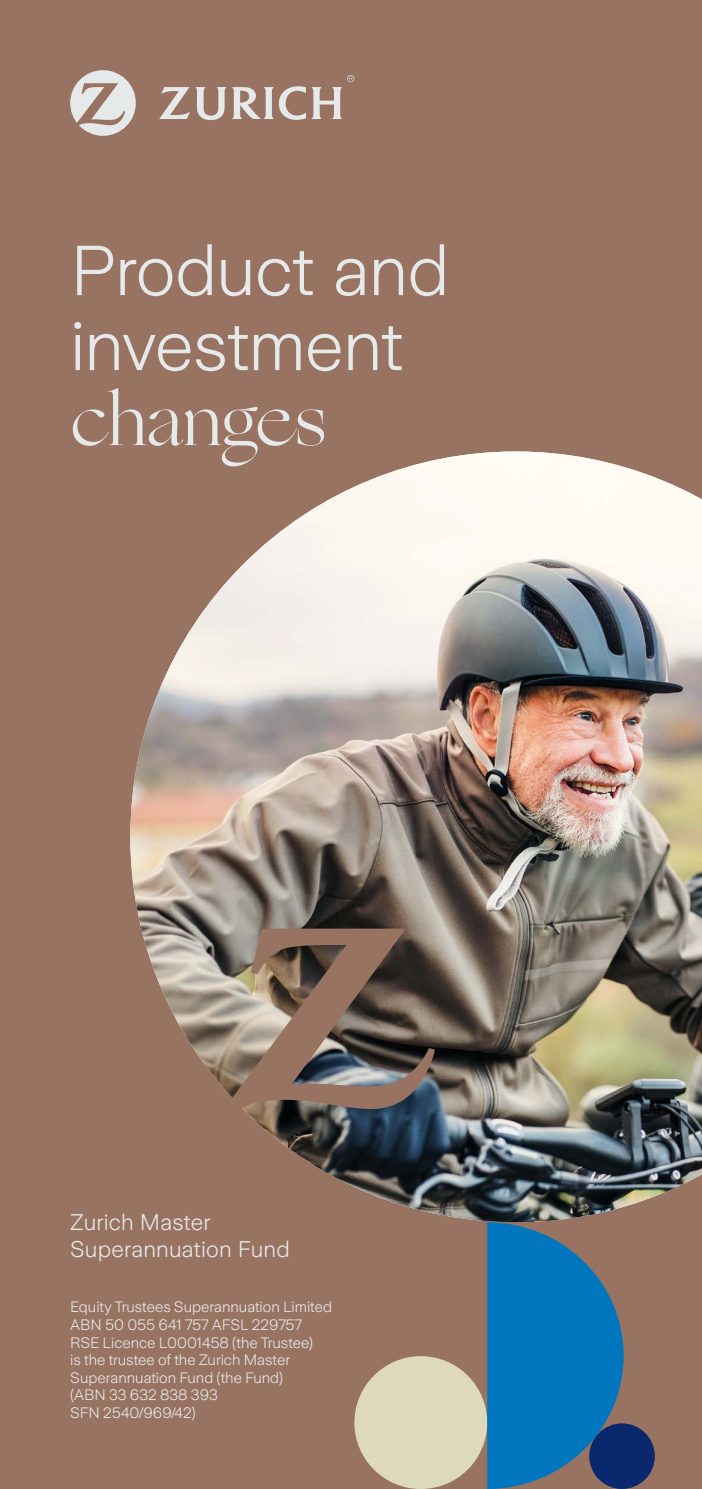
<style>
.page{position:relative;width:702px;height:1489px;background:#fff}
.page>*{position:absolute;margin:0;border:0;box-sizing:border-box;transform-origin:0 0}
.Main_title_28pt___wh{font:300 70px/75px "Zurich Sans";letter-spacing:-.01em;color:#e6e9ea}
.Title_sub_16pt___whi{font:300 22.5px/27px "Zurich Sans";letter-spacing:.01em;color:#e6e9ea}
.Doc_reference_legal{font:300 15px/17.5px "Zurich Sans";color:#e6e9ea}
.s1{font-family:"Ogg";font-weight:400}
</style>
<div class="page">
<div style="left:0;top:0;width:702px;height:1488px;background:#987361"></div>
<img style="left:130px;top:451px;width:572px;height:771px">
<img style="left:232px;top:928px;width:203px;height:180px">
<div style="left:354px;top:1355px;width:133px;height:133px;background:#dfd9bb;border-radius:50%"></div>
<svg style="left:487px;top:1222px;width:136px;height:266px;background:#1975ae"></svg>
<div style="left:589px;top:1423px;width:65px;height:65px;background:#09286d;border-radius:50%"></div>
<svg style="left:70px;top:70px;width:66px;height:66px"></svg>
<svg style="left:159px;top:86px;width:183px;height:34px"></svg>
<div style="left:347px;top:75px;width:7px;height:7px;background:#bcaaa1;border-radius:50%"></div>
<svg style="left:348px;top:75px;width:6px;height:7px"></svg>
<p class="Main_title_28pt___wh" style="left:70px;top:234px;width:381px">Product and investment <span class="s1">changes</span></p>
<p class="Title_sub_16pt___whi" style="left:70px;top:1208px;width:221px">Zurich Master<br>Superannuation Fund</p>
<p class="Doc_reference_legal" style="left:70px;top:1298px;width:263px">Equity Trustees Superannuation Limited<br>ABN 50 055 641 757 AFSL 229757<br>RSE Licence L0001458 (the Trustee)<br>is the trustee of the Zurich Master<br>Superannuation Fund (the Fund)<br>(ABN 33 632 838 393<br>SFN 2540/969/42)</p>
</div>
